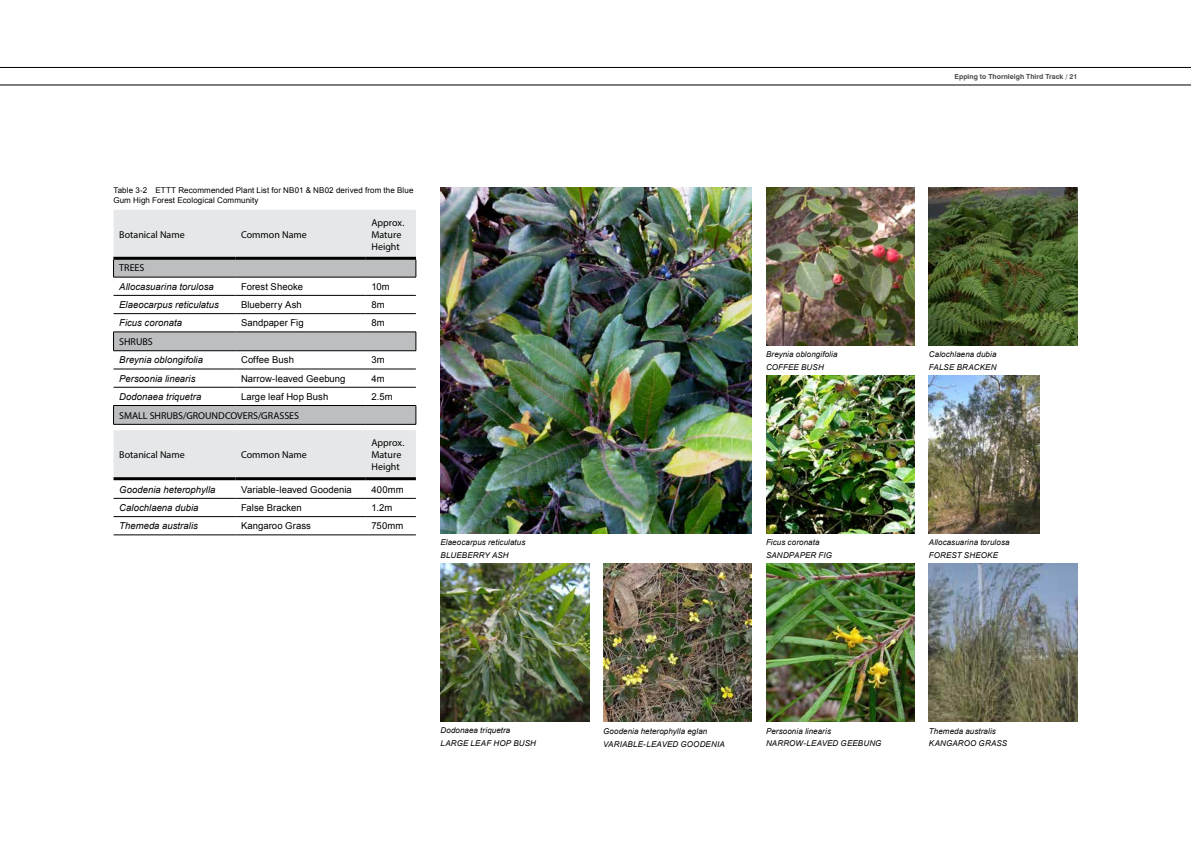
<style>
.page{position:relative;width:1191px;height:842px;background:#fff}
.page>*{position:absolute;margin:0;border:0;box-sizing:border-box;transform-origin:0 0}
.Heading{font:10px/12px "Myriad Pro";color:#000}
.Body_Text{font:italic 9.5px "Arial";letter-spacing:.005em;color:#000}
.Body_Text-2{font:9.5px "Arial";letter-spacing:.005em;color:#000}
.t1{font:italic 8px/12.4px "Arial";letter-spacing:.015em;color:#000}
.t2{font:8px/10px "Arial";letter-spacing:.01em;color:#000}
.t3{font:700 7px "Swiss 721 BT";color:#4d4d4f}
</style>
<div class="page">
<hr style="left:0;top:67px;width:1191px;height:1px;background:#000">
<hr style="left:0;top:85px;width:1191px;height:1px;background:#000">
<img style="left:929px;top:376px;width:110px;height:158px">
<img style="left:440px;top:564px;width:149px;height:158px">
<img style="left:766px;top:564px;width:148px;height:158px">
<img style="left:929px;top:564px;width:148px;height:158px">
<img style="left:929px;top:187px;width:148px;height:159px">
<img style="left:603px;top:564px;width:149px;height:158px">
<img style="left:766px;top:187px;width:148px;height:159px">
<img style="left:766px;top:376px;width:148px;height:158px">
<svg style="left:114px;top:294px;width:302px;height:130px"></svg>
<hr style="left:114px;top:295px;width:121px;height:1px;background:#000">
<hr style="left:235px;top:295px;width:131px;height:1px;background:#000">
<hr style="left:366px;top:295px;width:50px;height:1px;background:#000">
<hr style="left:114px;top:313px;width:121px;height:1px;background:#000">
<hr style="left:235px;top:313px;width:131px;height:1px;background:#000">
<hr style="left:366px;top:313px;width:50px;height:1px;background:#000">
<hr style="left:114px;top:369px;width:121px;height:1px;background:#000">
<hr style="left:235px;top:369px;width:131px;height:1px;background:#000">
<hr style="left:366px;top:369px;width:50px;height:1px;background:#000">
<hr style="left:114px;top:387px;width:121px;height:1px;background:#000">
<hr style="left:235px;top:387px;width:131px;height:1px;background:#000">
<hr style="left:366px;top:387px;width:50px;height:1px;background:#000">
<svg style="left:113px;top:210px;width:304px;height:67px;background:#cfd0d2"></svg>
<hr style="left:113px;top:277px;width:122px;height:1px;background:#000">
<hr style="left:235px;top:277px;width:131px;height:1px;background:#000">
<hr style="left:366px;top:277px;width:50px;height:1px;background:#000">
<hr style="left:113px;top:332px;width:122px;height:1px;background:#000">
<svg style="left:113px;top:332px;width:1px;height:19px"></svg>
<hr style="left:235px;top:332px;width:131px;height:1px;background:#000">
<hr style="left:366px;top:332px;width:50px;height:1px;background:#000">
<svg style="left:416px;top:332px;width:1px;height:19px"></svg>
<hr style="left:113px;top:351px;width:122px;height:1px;background:#000">
<hr style="left:235px;top:351px;width:131px;height:1px;background:#000">
<hr style="left:366px;top:351px;width:50px;height:1px;background:#000">
<hr style="left:113px;top:405px;width:122px;height:1px;background:#000">
<svg style="left:113px;top:406px;width:1px;height:18px"></svg>
<hr style="left:235px;top:405px;width:131px;height:1px;background:#000">
<hr style="left:366px;top:405px;width:50px;height:1px;background:#000">
<svg style="left:416px;top:406px;width:1px;height:18px"></svg>
<hr style="left:113px;top:424px;width:122px;height:1px;background:#000">
<hr style="left:235px;top:424px;width:131px;height:1px;background:#000">
<hr style="left:366px;top:424px;width:50px;height:1px;background:#000">
<div style="left:114px;top:430px;width:302px;height:47px;background:#e6e7e8"></div>
<hr style="left:114px;top:498px;width:121px;height:1px;background:#000">
<hr style="left:235px;top:498px;width:131px;height:1px;background:#000">
<hr style="left:366px;top:498px;width:50px;height:1px;background:#000">
<hr style="left:114px;top:516px;width:121px;height:1px;background:#000">
<hr style="left:114px;top:535px;width:121px;height:1px;background:#000">
<hr style="left:235px;top:516px;width:131px;height:1px;background:#000">
<hr style="left:235px;top:535px;width:131px;height:1px;background:#000">
<hr style="left:366px;top:516px;width:50px;height:1px;background:#000">
<hr style="left:366px;top:535px;width:50px;height:1px;background:#000">
<hr style="left:114px;top:477px;width:121px;height:3px;background:#000">
<hr style="left:235px;top:477px;width:131px;height:3px;background:#000">
<hr style="left:366px;top:477px;width:50px;height:3px;background:#000">
<img style="left:440px;top:187px;width:312px;height:347px">
<p class="t2" style="left:113px;top:185px;width:301px">Table 3-2 ETTT Recommended Plant List for NB01 &amp; NB02 derived from the Blue<br>Gum High Forest Ecological Community</p>
<p class="Heading" style="left:119px;top:228px;width:67px">Botanical Name</p>
<p class="Heading" style="left:241px;top:228px;width:67px">Common Name</p>
<p class="Heading" style="left:371px;top:216px;width:34px">Approx.<br>Mature<br>Height</p>
<p class="Heading" style="left:119px;top:262px;width:27px">TREES</p>
<p class="Body_Text" style="left:119px;top:280px;width:96px">Allocasuarina torulosa</p>
<p class="Body_Text-2" style="left:241px;top:280px;width:63px">Forest Sheoke</p>
<p class="Body_Text-2" style="left:371px;top:280px;width:20px">10m</p>
<p class="Body_Text" style="left:119px;top:298px;width:101px">Elaeocarpus reticulatus</p>
<p class="Body_Text-2" style="left:241px;top:298px;width:62px">Blueberry Ash</p>
<p class="Body_Text-2" style="left:371px;top:298px;width:15px">8m</p>
<p class="Body_Text" style="left:119px;top:317px;width:64px">Ficus coronata</p>
<p class="Body_Text-2" style="left:241px;top:317px;width:64px">Sandpaper Fig</p>
<p class="Body_Text-2" style="left:371px;top:317px;width:15px">8m</p>
<p class="Heading" style="left:119px;top:336px;width:35px">SHRUBS</p>
<p class="Body_Text" style="left:119px;top:354px;width:85px">Breynia oblongifolia</p>
<p class="Body_Text-2" style="left:241px;top:354px;width:54px">Coffee Bush</p>
<p class="Body_Text-2" style="left:371px;top:354px;width:15px">3m</p>
<p class="Body_Text" style="left:119px;top:372px;width:78px">Persoonia linearis</p>
<p class="Body_Text-2" style="left:241px;top:372px;width:106px">Narrow-leaved Geebung</p>
<p class="Body_Text-2" style="left:371px;top:372px;width:15px">4m</p>
<p class="Body_Text" style="left:119px;top:390px;width:84px">Dodonaea triquetra</p>
<p class="Body_Text-2" style="left:241px;top:390px;width:89px">Large leaf Hop Bush</p>
<p class="Body_Text-2" style="left:371px;top:390px;width:23px">2.5m</p>
<p class="Heading" style="left:119px;top:409px;width:181px">SMALL SHRUBS/GROUNDCOVERS/GRASSES</p>
<p class="Heading" style="left:119px;top:449px;width:67px">Botanical Name</p>
<p class="Heading" style="left:241px;top:449px;width:67px">Common Name</p>
<p class="Heading" style="left:371px;top:437px;width:34px">Approx.<br>Mature<br>Height</p>
<p class="Body_Text" style="left:119px;top:483px;width:98px">Goodenia heterophylla</p>
<p class="Body_Text-2" style="left:241px;top:483px;width:112px">Variable-leaved Goodenia</p>
<p class="Body_Text-2" style="left:371px;top:483px;width:34px">400mm</p>
<p class="Body_Text" style="left:119px;top:501px;width:81px">Calochlaena dubia</p>
<p class="Body_Text-2" style="left:241px;top:501px;width:62px">False Bracken</p>
<p class="Body_Text-2" style="left:371px;top:501px;width:22px">1.2m</p>
<p class="Body_Text" style="left:119px;top:520px;width:80px">Themeda australis</p>
<p class="Body_Text-2" style="left:241px;top:520px;width:71px">Kangaroo Grass</p>
<p class="Body_Text-2" style="left:371px;top:520px;width:33px">750mm</p>
<p class="t1" style="left:440px;top:536px;width:86px">Elaeocarpus reticulatus<br>BLUEBERRY ASH</p>
<p class="t3" style="left:954px;top:72px;width:125px">Epping to Thornleigh Third Track / 21</p>
<p class="t1" style="left:766px;top:349px;width:73px">Breynia oblongifolia<br>COFFEE BUSH</p>
<p class="t1" style="left:766px;top:536px;width:67px">Ficus coronata<br>SANDPAPER FIG</p>
<p class="t1" style="left:929px;top:349px;width:69px">Calochlaena dubia<br>FALSE BRACKEN</p>
<p class="t1" style="left:929px;top:536px;width:82px">Allocasuarina torulosa<br>FOREST SHEOKE</p>
<p class="t1" style="left:440px;top:724px;width:97px">Dodonaea triquetra<br>LARGE LEAF HOP BUSH</p>
<p class="t1" style="left:603px;top:725px;width:123px">Goodenia heterophylla eglan<br>VARIABLE-LEAVED GOODENIA</p>
<p class="t1" style="left:766px;top:725px;width:117px">Persoonia linearis<br>NARROW-LEAVED GEEBUNG</p>
<p class="t1" style="left:929px;top:725px;width:80px">Themeda australis<br>KANGAROO GRASS</p>
</div>
